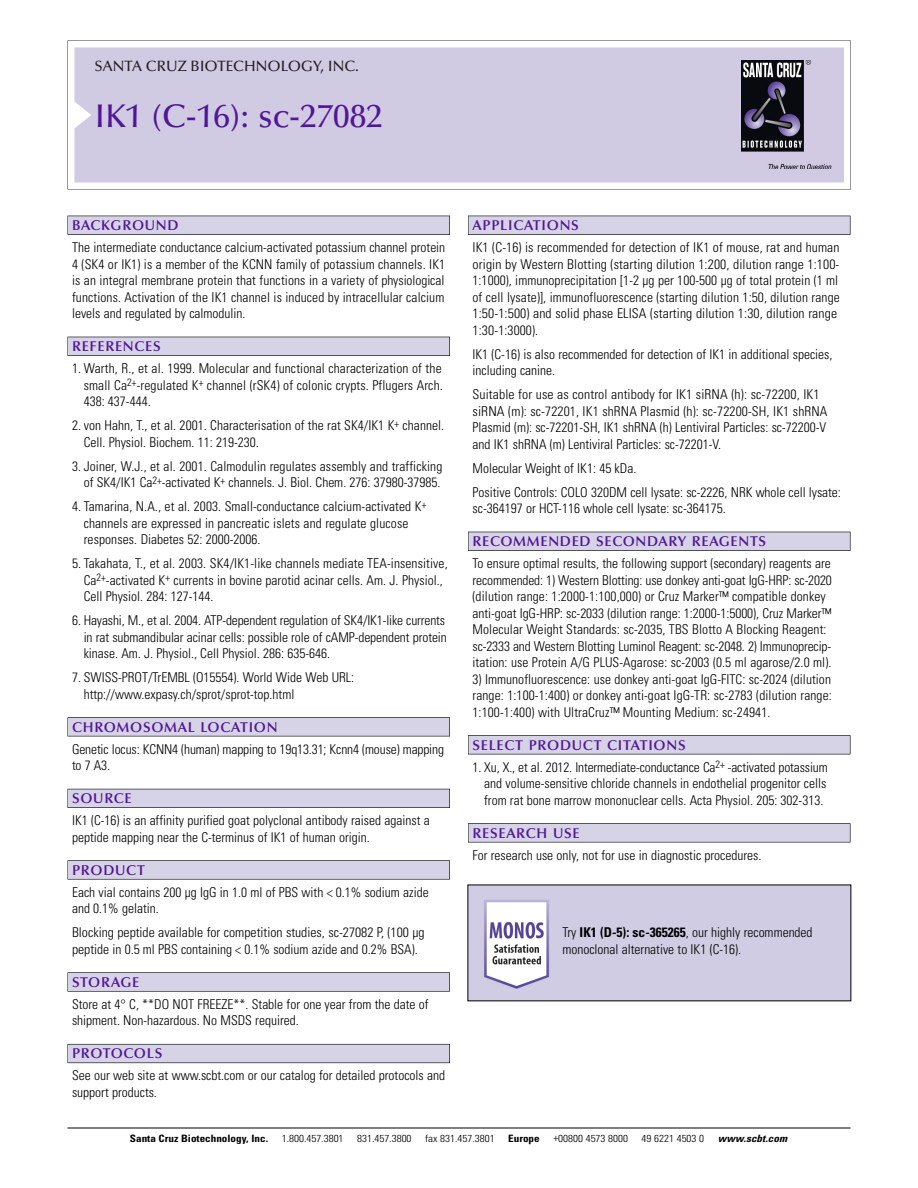
<style>
.page{position:relative;width:918px;height:1188px;background:#fff}
.page>*{position:absolute;margin:0;border:0;box-sizing:border-box;transform-origin:0 0}
.t1{font:500 33px "Optima";color:#511695}
.t2{font:500 15px "Optima";color:#231f20}
.t3{font:600 14.25px "Optima";letter-spacing:.05em;color:#511695}
.t4{font:300 condensed 13.5px/16.5px "Univers";color:#000}
.t5{font:300 condensed 10.2px "Univers";color:#000;scale:1.1 1}
.t6{font:700 condensed 10.2px "Univers";color:#000;scale:1.1 1}
.t7{font:italic 700 condensed 10.2px "Univers";letter-spacing:.005em;color:#000;scale:1.1 1}
.s1{font-weight:700}
</style>
<div class="page">
<svg style="left:68px;top:40px;width:783px;height:149px"></svg>
<div style="left:74px;top:47px;width:770px;height:135px;background:#d1cae3"></div>
<img style="left:741px;top:60px;width:90px;height:108px">
<div style="left:68px;top:216px;width:382px;height:19px;background:#525155"></div>
<div style="left:68px;top:216px;width:381px;height:18px;background:#d7d3e7"></div>
<div style="left:68px;top:337px;width:382px;height:19px;background:#515055"></div>
<div style="left:68px;top:337px;width:381px;height:18px;background:#d7d3e7"></div>
<div style="left:68px;top:717px;width:382px;height:19px;background:#545357"></div>
<div style="left:68px;top:718px;width:381px;height:18px;background:#d7d3e7"></div>
<div style="left:68px;top:789px;width:382px;height:19px;background:#54535a"></div>
<div style="left:68px;top:789px;width:381px;height:18px;background:#d7d3e7"></div>
<svg style="left:68px;top:860px;width:382px;height:20px"></svg>
<div style="left:68px;top:861px;width:381px;height:18px;background:#d7d3e7"></div>
<div style="left:68px;top:972px;width:382px;height:20px;background:#626263"></div>
<div style="left:68px;top:973px;width:381px;height:18px;background:#d7d3e7"></div>
<div style="left:68px;top:1044px;width:382px;height:19px;background:#66646d"></div>
<div style="left:68px;top:1045px;width:381px;height:18px;background:#d7d3e7"></div>
<div style="left:468px;top:216px;width:382px;height:19px;background:#525155"></div>
<div style="left:468px;top:216px;width:382px;height:18px;background:#d7d3e7"></div>
<div style="left:468px;top:532px;width:382px;height:19px;background:#515055"></div>
<div style="left:468px;top:532px;width:382px;height:18px;background:#d7d3e7"></div>
<div style="left:468px;top:735px;width:382px;height:19px;background:#545357"></div>
<div style="left:468px;top:736px;width:382px;height:18px;background:#d7d3e7"></div>
<div style="left:468px;top:823px;width:382px;height:19px;background:#575759"></div>
<div style="left:468px;top:824px;width:382px;height:18px;background:#d7d3e7"></div>
<hr style="left:68px;top:1128px;width:782px;height:1px;background:#000">
<img style="left:470px;top:887px;width:379px;height:112px">
<p class="t2" style="left:94px;top:61px;width:266px">SANTA CRUZ BIOTECHNOLOGY, INC.</p>
<h1 class="t1" style="left:94px;top:103px;width:290px">IK1 (C-16): sc-27082</h1>
<p class="t3" style="left:72px;top:219px;width:108px">BACKGROUND</p>
<p class="t4" style="left:72px;top:240px;width:375px;text-align:justify">The intermediate conductance calcium-activated potassium channel protein 4 (SK4 or IK1) is a member of the KCNN family of potassium channels. IK1 is an integral membrane protein that functions in a variety of physiological functions. Activation of the IK1 channel is induced by intracellular calcium levels and regulated by calmodulin.</p>
<p class="t3" style="left:72px;top:341px;width:90px">REFERENCES</p>
<p class="t4" style="left:84px;top:361px;width:361px;text-align:justify;text-indent:-12px">1. Warth, R., et al. 1999. Molecular and functional characterization of the small Ca<sup>2+</sup>-regulated K<sup>+</sup> channel (rSK4) of colonic crypts. Pflugers Arch.<br>438: 437-444.</p>
<p class="t4" style="left:84px;top:418px;width:362px;text-indent:-12px">2. von Hahn, T., et al. 2001. Characterisation of the rat SK4/IK1 K<sup>+</sup> channel.<br>Cell. Physiol. Biochem. 11: 219-230.</p>
<p class="t4" style="left:72px;top:459px;width:372px;text-align:right">3. Joiner, W.J., et al. 2001. Calmodulin regulates assembly and trafficking of SK4/IK1 Ca<sup>2+</sup>-activated K<sup>+</sup> channels. J. Biol. Chem. 276: 37980-37985.</p>
<p class="t4" style="left:84px;top:499px;width:344px;text-indent:-12px">4. Tamarina, N.A., et al. 2003. Small-conductance calcium-activated K<sup>+ </sup>channels are expressed in pancreatic islets and regulate glucose responses. Diabetes 52: 2000-2006.</p>
<p class="t4" style="left:84px;top:556px;width:365px;text-indent:-12px">5. Takahata, T., et al. 2003. SK4/IK1-like channels mediate TEA-insensitive,<br>Ca<sup>2+</sup>-activated K<sup>+</sup> currents in bovine parotid acinar cells. Am. J. Physiol.,<br>Cell Physiol. 284: 127-144.</p>
<p class="t4" style="left:84px;top:613px;width:365px;text-indent:-12px">6. Hayashi, M., et al. 2004. ATP-dependent regulation of SK4/IK1-like currents in rat submandibular acinar cells: possible role of cAMP-dependent protein kinase. Am. J. Physiol., Cell Physiol. 286: 635-646.</p>
<p class="t4" style="left:84px;top:670px;width:272px;text-indent:-12px">7. SWISS-PROT/TrEMBL (O15554). World Wide Web URL: http://www.expasy.ch/sprot/sprot-top.html</p>
<p class="t3" style="left:72px;top:721px;width:207px">CHROMOSOMAL LOCATION</p>
<p class="t4" style="left:72px;top:742px;width:374px">Genetic locus: KCNN4 (human) mapping to 19q13.31; Kcnn4 (mouse) mapping to 7 A3.</p>
<p class="t3" style="left:72px;top:793px;width:61px">SOURCE</p>
<p class="t4" style="left:72px;top:813px;width:359px">IK1 (C-16) is an affinity purified goat polyclonal antibody raised against a peptide mapping near the C-terminus of IK1 of human origin.</p>
<p class="t3" style="left:72px;top:864px;width:74px">PRODUCT</p>
<p class="t4" style="left:72px;top:885px;width:358px">Each vial contains 200 µg IgG in 1.0 ml of PBS with &lt; 0.1% sodium azide and 0.1% gelatin.</p>
<p class="t4" style="left:72px;top:925px;width:354px">Blocking peptide available for competition studies, sc-27082 P, (100 µg peptide in 0.5 ml PBS containing &lt; 0.1% sodium azide and 0.2% BSA).</p>
<p class="t3" style="left:72px;top:976px;width:69px">STORAGE</p>
<p class="t4" style="left:72px;top:997px;width:358px">Store at 4° C, **DO NOT FREEZE**. Stable for one year from the date of shipment. Non-hazardous. No MSDS required.</p>
<p class="t3" style="left:72px;top:1048px;width:92px">PROTOCOLS</p>
<p class="t4" style="left:72px;top:1069px;width:375px">See our web site at www.scbt.com or our catalog for detailed protocols and support products.</p>
<p class="t3" style="left:473px;top:219px;width:108px">APPLICATIONS</p>
<p class="t4" style="left:473px;top:240px;width:369px">IK1 (C-16) is recommended for detection of IK1 of mouse, rat and human origin by Western Blotting (starting dilution 1:200, dilution range 1:100- 1:1000), immunoprecipitation [1-2 µg per 100-500 µg of total protein (1 ml of cell lysate)], immunofluorescence (starting dilution 1:50, dilution range 1:50-1:500) and solid phase ELISA (starting dilution 1:30, dilution range 1:30-1:3000).</p>
<p class="t4" style="left:473px;top:347px;width:361px">IK1 (C-16) is also recommended for detection of IK1 in additional species, including canine.</p>
<p class="t4" style="left:473px;top:387px;width:356px">Suitable for use as control antibody for IK1 siRNA (h): sc-72200, IK1 siRNA (m): sc-72201, IK1 shRNA Plasmid (h): sc-72200-SH, IK1 shRNA Plasmid (m): sc-72201-SH, IK1 shRNA (h) Lentiviral Particles: sc-72200-V and IK1 shRNA (m) Lentiviral Particles: sc-72201-V.</p>
<p class="t4" style="left:473px;top:457px;width:370px;line-height:24px">Molecular Weight of IK1: 45 kDa.<br>Positive Controls: COLO 320DM cell lysate: sc-2226, NRK whole cell lysate:</p>
<p class="t4" style="left:473px;top:501px;width:255px">sc-364197 or HCT-116 whole cell lysate: sc-364175.</p>
<p class="t3" style="left:473px;top:536px;width:295px">RECOMMENDED SECONDARY REAGENTS</p>
<p class="t4" style="left:473px;top:556px;width:361px">To ensure optimal results, the following support (secondary) reagents are recommended: 1) Western Blotting: use donkey anti-goat IgG-HRP: sc-2020 (dilution range: 1:2000-1:100,000) or Cruz Marker™ compatible donkey anti-goat IgG-HRP: sc-2033 (dilution range: 1:2000-1:5000), Cruz Marker™ Molecular Weight Standards: sc-2035, TBS Blotto A Blocking Reagent: sc-2333 and Western Blotting Luminol Reagent: sc-2048. 2) Immunoprecip&shy;itation: use Protein A/G PLUS-Agarose: sc-2003 (0.5 ml agarose/2.0 ml).</p>
<p class="t4" style="left:473px;top:672px;width:361px;text-align:justify">3) Immunofluorescence: use donkey anti-goat IgG-FITC: sc-2024 (dilution range: 1:100-1:400) or donkey anti-goat IgG-TR: sc-2783 (dilution range:<br>1:100-1:400) with UltraCruz™ Mounting Medium: sc-24941.</p>
<p class="t3" style="left:473px;top:739px;width:215px">SELECT PRODUCT CITATIONS</p>
<p class="t4" style="left:484px;top:760px;width:345px;text-align:justify;text-indent:-12px">1. Xu, X., et al. 2012. Intermediate-conductance Ca<sup>2+</sup> -activated potassium and volume-sensitive chloride channels in endothelial progenitor cells from rat bone marrow mononuclear cells. Acta Physiol. 205: 302-313.</p>
<p class="t3" style="left:473px;top:827px;width:109px">RESEARCH USE</p>
<p class="t4" style="left:473px;top:848px;width:290px">For research use only, not for use in diagnostic procedures.</p>
<p class="t4" style="left:562px;top:925px;width:252px">Try <span class="s1">IK1 (D-5): sc-365265</span>, our highly recommended monoclonal alternative to IK1 (C-16).</p>
<p class="t6" style="left:130px;top:1135px;width:127px">Santa Cruz Biotechnology, Inc.</p>
<p class="t5" style="left:282px;top:1135px;width:58px">1.800.457.3801</p>
<p class="t5" style="left:357px;top:1135px;width:51px">831.457.3800</p>
<p class="t5" style="left:425px;top:1135px;width:65px">fax 831.457.3801</p>
<p class="t6" style="left:508px;top:1135px;width:30px">Europe</p>
<p class="t5" style="left:553px;top:1135px;width:69px">+00800 4573 8000</p>
<p class="t5" style="left:642px;top:1135px;width:58px">49 6221 4503 0</p>
<p class="t7" style="left:718px;top:1135px;width:64px">www.scbt.com</p>
</div>
